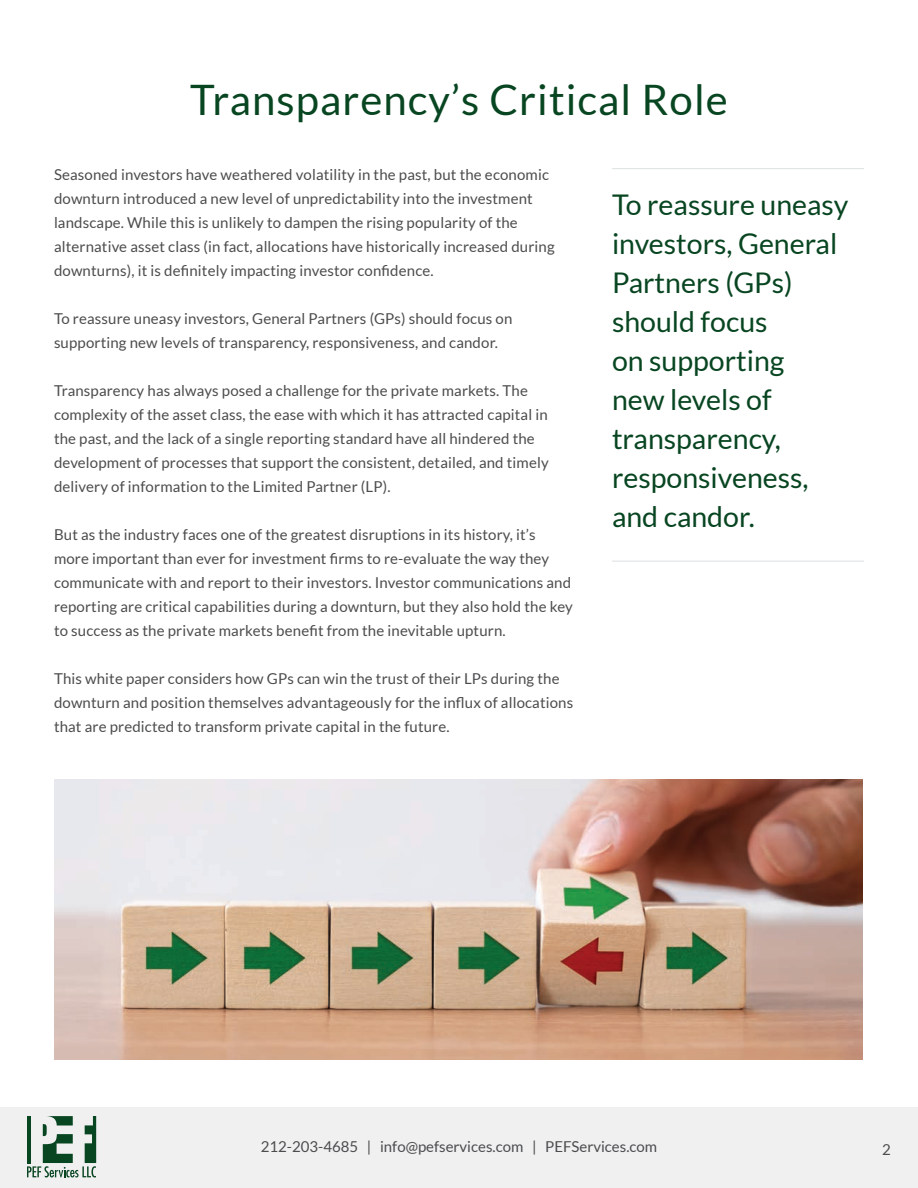
<style>
.page{position:relative;width:918px;height:1188px;background:#fff}
.page>*{position:absolute;margin:0;border:0;box-sizing:border-box;transform-origin:0 0}
.t1{font:42px "Lato";letter-spacing:.025em;color:#084521}
.t2{font:28.5px/39px "Lato";color:#084521}
.t3{font:15px/24px "Lato";letter-spacing:.01em;color:#4b4c4d}
</style>
<div class="page">
<div style="left:0;top:1107px;width:918px;height:81px;background:#ebeced"></div>
<svg style="left:27px;top:1116px;width:69px;height:62px"></svg>
<hr style="left:612px;top:168px;width:252px;height:1px;background:#dbe0e2">
<hr style="left:612px;top:561px;width:252px;height:1px;background:#dbe0e2">
<img style="left:55px;top:780px;width:807px;height:280px">
<p class="t1" style="left:190px;top:76px;width:539px">Transparency’s Critical Role</p>
<p class="t3" style="left:54px;top:163px;width:502px">Seasoned investors have weathered volatility in the past, but the economic downturn introduced a new level of unpredictability into the investment landscape. While this is unlikely to dampen the rising popularity of the alternative asset class (in fact, allocations have historically increased during downturns), it is definitely impacting investor confidence.</p>
<p class="t3" style="left:54px;top:307px;width:460px">To reassure uneasy investors, General Partners (GPs) should focus on supporting new levels of transparency, responsiveness, and candor.</p>
<p class="t3" style="left:54px;top:379px;width:496px">Transparency has always posed a challenge for the private markets. The complexity of the asset class, the ease with which it has attracted capital in the past, and the lack of a single reporting standard have all hindered the development of processes that support the consistent, detailed, and timely delivery of information to the Limited Partner (LP).</p>
<p class="t3" style="left:54px;top:523px;width:520px">But as the industry faces one of the greatest disruptions in its history, it’s more important than ever for investment firms to re-evaluate the way they communicate with and report to their investors. Investor communications and reporting are critical capabilities during a downturn, but they also hold the key to success as the private markets benefit from the inevitable upturn.</p>
<p class="t3" style="left:54px;top:667px;width:521px">This white paper considers how GPs can win the trust of their LPs during the downturn and position themselves advantageously for the influx of allocations that are predicted to transform private capital in the future.</p>
<p class="t2" style="left:612px;top:185px;width:238px">To reassure uneasy investors, General<br>Partners (GPs) should focus<br>on supporting<br>new levels of transparency, responsiveness, and candor.</p>
<p class="t3" style="left:261px;top:1135px;width:398px">212-203-4685 | info@pefservices.com | PEFServices.com</p>
<p class="t3" style="left:882px;top:1138px;width:10px">2</p>
</div>
